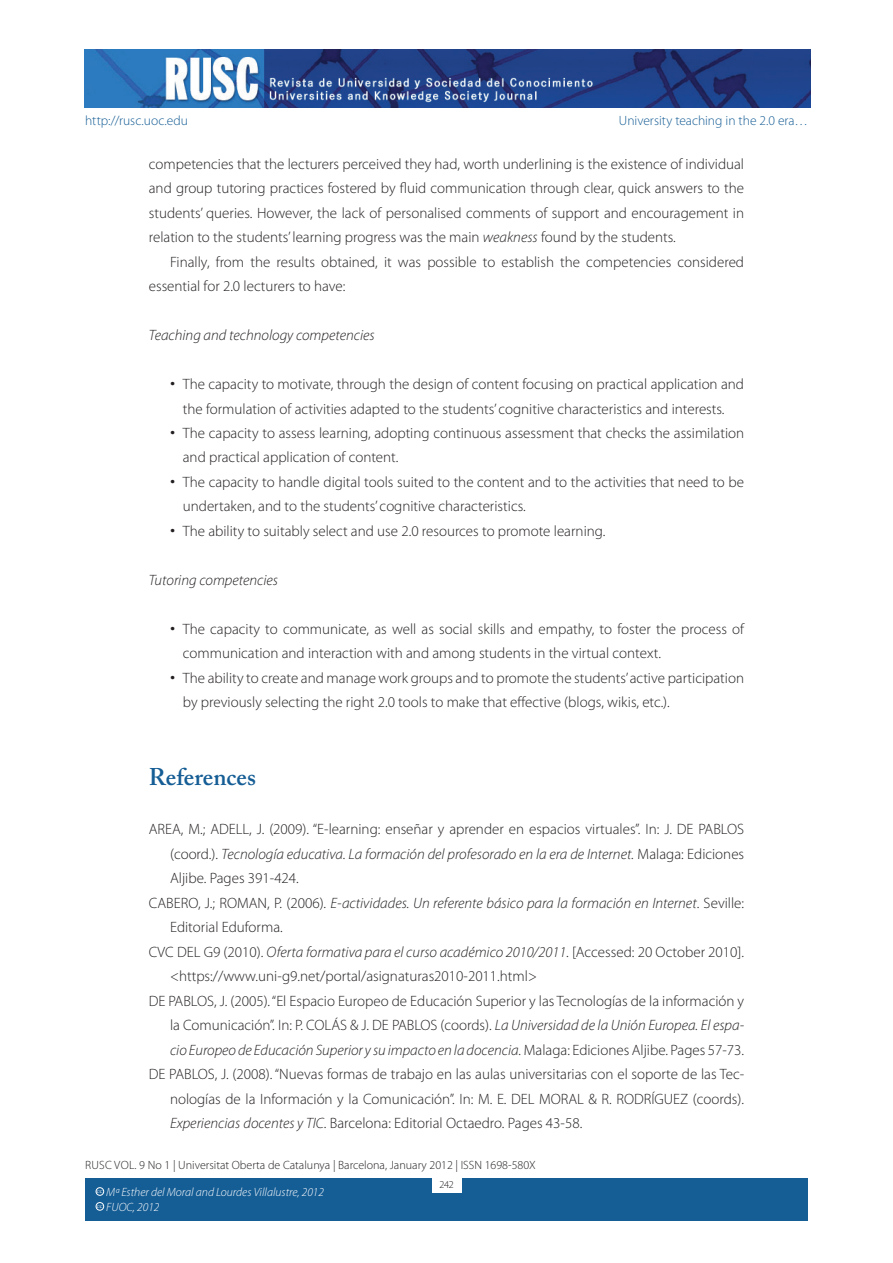
<style>
.page{position:relative;width:893px;height:1263px;background:#fff}
.page>*{position:absolute;margin:0;border:0;box-sizing:border-box;transform-origin:0 0}
.t1{font:600 24px "Adobe Caslon Pro";color:#155d95}
.t2{font:300 15px/24.5px "Myriad Pro";color:#231f20}
.t3{font:italic 300 15px "Myriad Pro";color:#231f20}
.t4{font:300 13.5px "Myriad Pro";color:#155d95}
.t5{font:300 12px "Myriad Pro";color:#231f20}
.t6{font:italic 300 12px/15px "Myriad Pro";color:#fff}
.t7{font:300 10.5px "Myriad Pro";color:#231f20}
.t8{font:600 3.9px "Adobe Caslon Pro";color:#fff}
.s1{font-style:italic}
.s2{font-family:"Adobe Caslon Pro";font-weight:400}
.s3{font-style:normal}
</style>
<div class="page">
<div style="left:85px;top:1178px;width:723px;height:42px;background:#155d95"></div>
<div style="left:432px;top:1176px;width:29px;height:17px;background:#fff"></div>
<img style="left:85px;top:50px;width:725px;height:57px">
<div style="left:96px;top:1187px;width:8px;height:8px;border:1px solid #fff;border-radius:50%"></div>
<div style="left:96px;top:1202px;width:8px;height:8px;border:1px solid #fff;border-radius:50%"></div>
<p class="t4" style="left:85px;top:112px;width:105px">http://rusc.uoc.edu</p>
<p class="t4" style="left:619px;top:112px;width:190px">University teaching in the 2.0 era…</p>
<p class="t2" style="left:149px;top:151px;width:597px">competencies that the lecturers perceived they had, worth underlining is the existence of individual</p>
<p class="t2" style="left:149px;top:176px;width:597px">and group tutoring practices fostered by fluid communication through clear, quick answers to the</p>
<p class="t2" style="left:149px;top:200px;width:597px">students’ queries. However, the lack of personalised comments of support and encouragement in</p>
<p class="t2" style="left:149px;top:225px;width:528px">relation to the students’ learning progress was the main <span class="s1">weakness</span> found by the students.</p>
<p class="t2" style="left:170px;top:249px;width:575px">Finally, from the results obtained, it was possible to establish the competencies considered</p>
<p class="t2" style="left:149px;top:274px;width:198px">essential for 2.0 lecturers to have:</p>
<p class="t3" style="left:149px;top:326px;width:227px">Teaching and technology competencies</p>
<p class="t2" style="left:170px;top:372px;width:575px;text-align:center"><span class="s2">•</span> The capacity to motivate, through the design of content focusing on practical application and the formulation of activities adapted to the students’ cognitive characteristics and interests.</p>
<p class="t2" style="left:183px;top:421px;width:563px;text-indent:-13px"><span class="s2">•</span> The capacity to assess learning, adopting continuous assessment that checks the assimilation and practical application of content.</p>
<p class="t2" style="left:183px;top:470px;width:563px;text-indent:-13px"><span class="s2">•</span> The capacity to handle digital tools suited to the content and to the activities that need to be undertaken, and to the students’ cognitive characteristics.</p>
<p class="t2" style="left:170px;top:519px;width:437px"><span class="s2">•</span> The ability to suitably select and use 2.0 resources to promote learning.</p>
<p class="t3" style="left:149px;top:571px;width:131px">Tutoring competencies</p>
<p class="t2" style="left:183px;top:616px;width:563px;text-indent:-13px"><span class="s2">•</span> The capacity to communicate, as well as social skills and empathy, to foster the process of communication and interaction with and among students in the virtual context.</p>
<p class="t2" style="left:183px;top:665px;width:563px;text-indent:-13px"><span class="s2">•</span> The ability to create and manage work groups and to promote the students’ active participation by previously selecting the right 2.0 tools to make that effective (blogs, wikis, etc.).</p>
<p class="t1" style="left:149px;top:763px;width:109px">References</p>
<p class="t2" style="left:149px;top:817px;width:597px">AREA, M.; ADELL, J. (2009). “E-learning: enseñar y aprender en espacios virtuales”. In: J. DE PABLOS</p>
<p class="t3" style="left:170px;top:845px;width:576px"><span class="s3">(coord.).</span> Tecnología educativa. La formación del profesorado en la era de Internet. <span class="s3">Malaga: Ediciones</span></p>
<p class="t2" style="left:170px;top:866px;width:130px">Aljibe. Pages 391-424.</p>
<p class="t3" style="left:149px;top:894px;width:597px"><span class="s3">CABERO, J.; ROMAN , P. (2006).</span> E-actividades. Un referente básico para la formación en Internet<span class="s3">. Seville:</span></p>
<p class="t2" style="left:170px;top:915px;width:114px">Editorial Eduforma.</p>
<p class="t3" style="left:149px;top:942px;width:597px"><span class="s3">CVC DEL G9 (2010).</span> Oferta formativa para el curso académico 2010/2011<span class="s3">. [Accessed: 20 October 2010].</span></p>
<p class="t2" style="left:170px;top:964px;width:368px">&lt;https://www.uni-g9.net/portal/asignaturas2010-2011.html&gt;</p>
<p class="t2" style="left:149px;top:988px;width:597px">DE PABLOS, J. (2005). “El Espacio Europeo de Educación Superior y las Tecnologías de la información y</p>
<p class="t2" style="left:170px;top:1013px;width:575px">la Comunicación”. In: P. COLÁS &amp; J. DE PABLOS (coords). <span class="s1">La Universidad de la Unión Europea. El espa-</span></p>
<p class="t3" style="left:170px;top:1040px;width:576px">cio Europeo de Educación Superior y su impacto en la docencia. <span class="s3">Malaga: Ediciones Aljibe. Pages 57-73.</span></p>
<p class="t2" style="left:149px;top:1062px;width:597px">DE PABLOS, J. (2008). “N uevas formas de trabajo en las aulas universitarias con el soporte de las Tec-</p>
<p class="t2" style="left:170px;top:1086px;width:576px">nologías de la Información y la Comunicación”. In: M. E. DEL MORAL &amp; R. RODRÍGUEZ (coords).</p>
<p class="t2" style="left:170px;top:1110px;width:414px"><span class="s1">Experiencias docentes y TIC</span>. Barcelona: Editorial Octaedro. Pages 43-58.</p>
<p class="t5" style="left:85px;top:1158px;width:452px">RUSC vol. 9 no 1 | Universitat Oberta de Catalunya | Barcelona, January 2012 | ISSN 1698-580X</p>
<p class="t6" style="left:106px;top:1184px;width:219px">Mª Esther del Moral and Lourdes Villalustre, 2012<br>FUOC, 2012</p>
<p class="t7" style="left:440px;top:1178px;width:15px">242</p>
<p class="t8" style="left:97px;top:1189px;width:7px">CC</p>
<p class="t8" style="left:97px;top:1204px;width:7px">CC</p>
</div>
